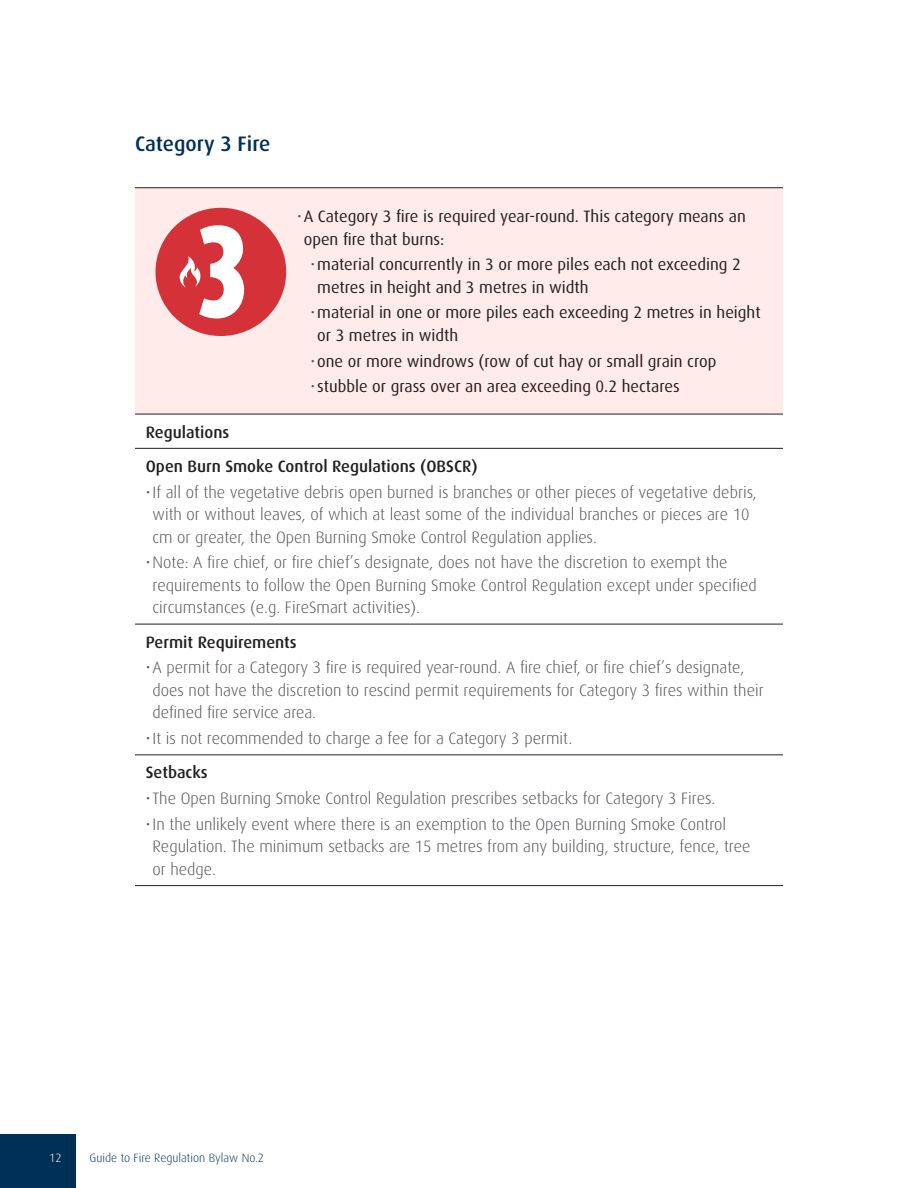
<style>
.page{position:relative;width:918px;height:1188px;background:#fff}
.page>*{position:absolute;margin:0;border:0;box-sizing:border-box;transform-origin:0 0}
.Headline_28_32{font:900 107.85px "Dax Compact Pro";color:#fff}
.Headline_14_16{font:500 21px "Dax OT";color:#003056}
.t1{font:300 16.5px/22.5px "Dax OT";color:#4d4f53}
.t2{font:16.5px/22.5px "Dax OT";color:#231f20}
.Table_Body_11_15{font:500 16.5px "Dax OT";color:#231f20}
.t3{font:300 12px "Dax OT";color:#003056}
.t4{font:300 12px "Dax OT";color:#fff}
.s1{font-weight:300;color:#4d4f53}
</style>
<div class="page">
<div style="left:0;top:1134px;width:76px;height:54px;background:#003056"></div>
<div style="left:135px;top:188px;width:648px;height:226px;background:#ffebea"></div>
<svg style="left:135px;top:447px;width:648px;height:309px"></svg>
<hr style="left:135px;top:187px;width:648px;height:1px;background:#231f20">
<hr style="left:135px;top:414px;width:648px;height:1px;background:#231f20">
<hr style="left:135px;top:448px;width:648px;height:1px;background:#231f20">
<hr style="left:135px;top:624px;width:648px;height:1px;background:#231f20">
<hr style="left:135px;top:754px;width:648px;height:1px;background:#231f20">
<hr style="left:135px;top:885px;width:648px;height:1px;background:#231f20">
<div style="left:156px;top:208px;width:130px;height:128px;background:#d43238;border-radius:50%"></div>
<svg style="left:179px;top:256px;width:22px;height:32px"></svg>
<p class="Headline_14_16" style="left:135px;top:124px;width:137px">Category 3 Fire</p>
<p class="Headline_28_32" style="left:198px;top:199px;width:51px">3</p>
<p class="t2" style="left:304px;top:202px;width:444px;text-indent:-7px"><span class="s1">•</span>A Category 3 fire is required year-round. This category means an open fire that burns:</p>
<p class="t2" style="left:317px;top:250px;width:425px;text-indent:-7px"><span class="s1">•</span>material concurrently in 3 or more piles each not exceeding 2 metres in height and 3 metres in width</p>
<p class="t2" style="left:317px;top:299px;width:445px;text-indent:-7px"><span class="s1">•</span>material in one or more piles each exceeding 2 metres in height or 3 metres in width</p>
<p class="t2" style="left:310px;top:347px;width:407px"><span class="s1">•</span>one or more windrows (row of cut hay or small grain crop</p>
<p class="t2" style="left:310px;top:373px;width:371px"><span class="s1">•</span> stubble or grass over an area exceeding 0.2 hectares</p>
<p class="Table_Body_11_15" style="left:146px;top:416px;width:85px">Regulations</p>
<p class="Table_Body_11_15" style="left:146px;top:450px;width:333px">Open Burn Smoke Control Regulations (OBSCR)</p>
<p class="t1" style="left:153px;top:478px;width:606px;text-indent:-7px">•If all of the vegetative debris open burned is branches or other pieces of vegetative debris, with or without leaves, of which at least some of the individual branches or pieces are 10 cm or greater, the Open Burning Smoke Control Regulation applies.</p>
<p class="t1" style="left:153px;top:548px;width:606px;text-indent:-7px">•Note: A fire chief, or fire chief’s designate, does not have the discretion to exempt the requirements to follow the Open Burning Smoke Control Regulation except under specified circumstances (e.g. FireSmart activities).</p>
<p class="Table_Body_11_15" style="left:146px;top:626px;width:153px">Permit Requirements</p>
<p class="t1" style="left:153px;top:653px;width:613px;text-indent:-7px">•A permit for a Category 3 fire is required year-round. A fire chief, or fire chief’s designate, does not have the discretion to rescind permit requirements for Category 3 fires within their defined fire service area.</p>
<p class="t1" style="left:146px;top:724px;width:428px">•It is not recommended to charge a fee for a Category 3 permit.</p>
<p class="Table_Body_11_15" style="left:146px;top:757px;width:63px">Setbacks</p>
<p class="t1" style="left:146px;top:784px;width:571px">• The Open Burning Smoke Control Regulation prescribes setbacks for Category 3 Fires.</p>
<p class="t1" style="left:153px;top:810px;width:599px;text-indent:-7px">•In the unlikely event where there is an exemption to the Open Burning Smoke Control<br>Regulation. The minimum setbacks are 15 metres from any building, structure, fence, tree or hedge.</p>
<p class="t4" style="left:49px;top:1147px;width:14px">12</p>
<p class="t3" style="left:90px;top:1147px;width:176px">Guide to Fire Regulation Bylaw No.2</p>
</div>
